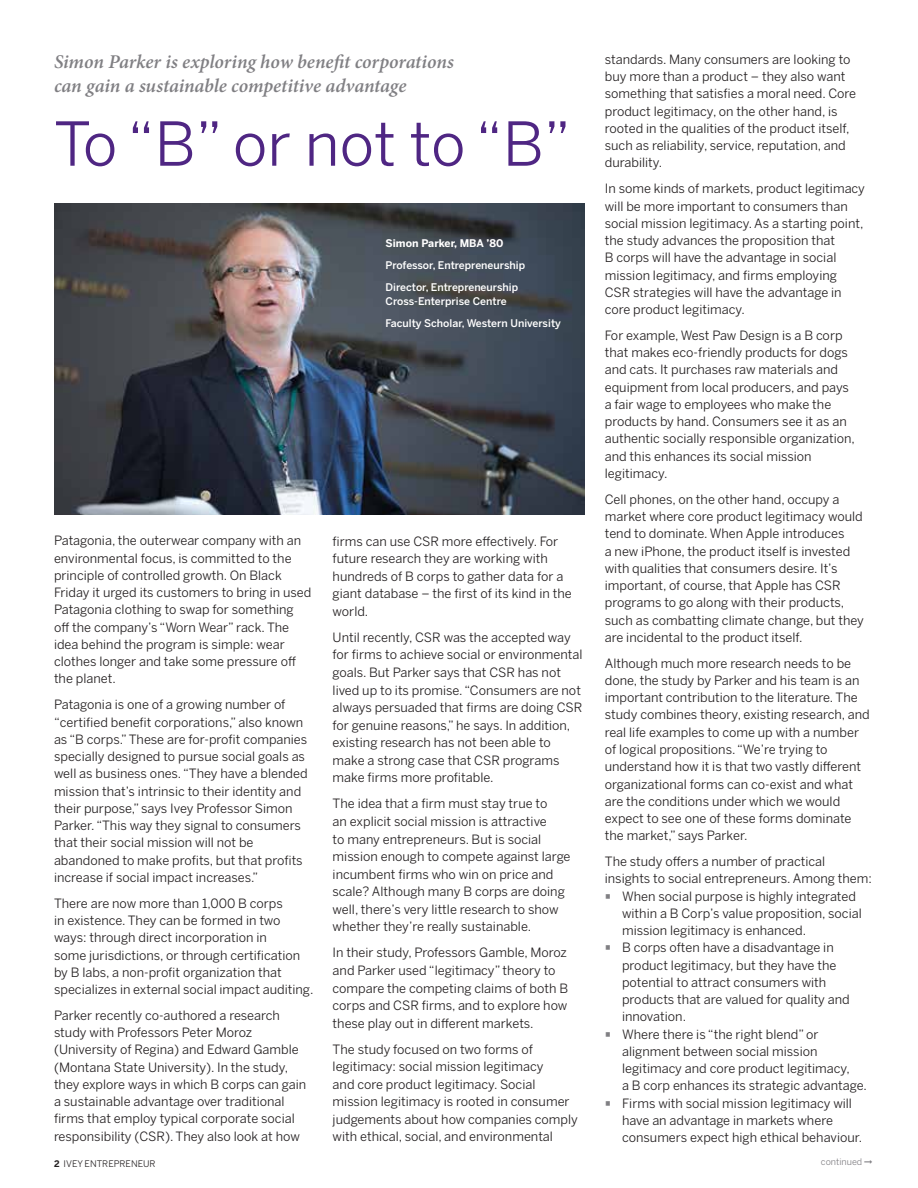
<style>
.page{position:relative;width:918px;height:1188px;background:#fff}
.page>*{position:absolute;margin:0;border:0;box-sizing:border-box;transform-origin:0 0}
.t1{font:60px "Benton Sans";color:#4f2683}
.t2{font:italic 600 19.5px/24px "Minion Pro";letter-spacing:-.005em;color:#807f83}
.t3{font:12.75px/17.2px "Benton Sans";color:#231f20}
.t4{font:500 10.5px/22.2px "Benton Sans";color:#fff}
.t5{font:700 10.5px "Benton Sans";color:#fff}
.t6{font:9px "Benton Sans";color:#231f20}
.t7{font:9px "Benton Sans";color:#807f83}
.s1{font-weight:700}
.s2{font-family:"Glypha LT Std";font-weight:300;color:#807f83}
</style>
<div class="page">
<img style="left:54px;top:204px;width:531px;height:310px">
<h2 class="t2" style="left:54px;top:50px;width:401px">Simon Parker is exploring how benefit corporations can gain a sustainable competitive advantage</h2>
<h1 class="t1" style="left:54px;top:108px;width:519px">To “B” or not to “B”</h1>
<p class="t5" style="left:386px;top:237px;width:119px">Simon Parker, MBA ’80</p>
<p class="t4" style="left:386px;top:254px;width:141px">Professor, Entrepreneurship<br>Director, Entrepreneurship</p>
<p class="t4" style="left:386px;top:290px;width:177px">Cross-Enterprise Centre<br>Faculty Scholar, Western University</p>
<p class="t3" style="left:54px;top:532px;width:259px">Patagonia, the outerwear company with an environmental focus, is committed to the principle of controlled growth. On Black Friday it urged its customers to bring in used Patagonia clothing to swap for something off the company’s “Worn Wear” rack. The idea behind the program is simple: wear clothes longer and take some pressure off the planet.</p>
<p class="t3" style="left:54px;top:696px;width:255px">Patagonia is one of a growing number of “certified benefit corporations,” also known as “B corps.” These are for-profit companies specially designed to pursue social goals as well as business ones. “They have a blended mission that’s intrinsic to their identity and their purpose,” says Ivey Professor Simon Parker. “This way they signal to consumers that their social mission will not be abandoned to make profits, but that profits increase if social impact increases.”</p>
<p class="t3" style="left:54px;top:894px;width:261px">There are now more than 1,000 B corps<br>in existence. They can be formed in two ways: through direct incorporation in<br>some jurisdictions, or through certification by B labs, a non-profit organization that specializes in external social impact auditing.</p>
<p class="t3" style="left:54px;top:1007px;width:254px">Parker recently co-authored a research study with Professors Peter Moroz (University of Regina) and Edward Gamble (Montana State University). In the study, they explore ways in which B corps can gain a sustainable advantage over traditional firms that employ typical corporate social responsibility (CSR). They also look at how</p>
<p class="t6" style="left:54px;top:1159px;width:103px"><span class="s1">2</span> IVEY ENTREPRENEUR</p>
<p class="t3" style="left:333px;top:532px;width:241px">firms can use CSR more effectively. For future research they are working with hundreds of B corps to gather data for a giant database – the first of its kind in the world.</p>
<p class="t3" style="left:333px;top:628px;width:251px">Until recently, CSR was the accepted way for firms to achieve social or environmental goals. But Parker says that CSR has not lived up to its promise. “Consumers are not always persuaded that firms are doing CSR for genuine reasons,” he says. In addition, existing research has not been able to make a strong case that CSR programs make firms more profitable.</p>
<p class="t3" style="left:333px;top:795px;width:239px">The idea that a firm must stay true to<br>an explicit social mission is attractive<br>to many entrepreneurs. But is social mission enough to compete against large incumbent firms who win on price and scale? Although many B corps are doing well, there’s very little research to show whether they’re really sustainable.</p>
<p class="t3" style="left:333px;top:944px;width:237px">In their study, Professors Gamble, Moroz and Parker used “legitimacy” theory to compare the competing claims of both B corps and CSR firms, and to explore how these play out in different markets.</p>
<p class="t3" style="left:333px;top:1040px;width:247px">The study focused on two forms of legitimacy: social mission legitimacy<br>and core product legitimacy. Social mission legitimacy is rooted in consumer judgements about how companies comply with ethical, social, and environmental</p>
<p class="t3" style="left:605px;top:50px;width:253px">standards. Many consumers are looking to buy more than a product – they also want something that satisfies a moral need. Core product legitimacy, on the other hand, is rooted in the qualities of the product itself, such as reliability, service, reputation, and durability.</p>
<p class="t3" style="left:605px;top:180px;width:262px">In some kinds of markets, product legitimacy will be more important to consumers than social mission legitimacy. As a starting point, the study advances the proposition that<br>B corps will have the advantage in social mission legitimacy, and firms employing CSR strategies will have the advantage in core product legitimacy.</p>
<p class="t3" style="left:605px;top:327px;width:252px">For example, West Paw Design is a B corp that makes eco-friendly products for dogs and cats. It purchases raw materials and equipment from local producers, and pays a fair wage to employees who make the products by hand. Consumers see it as an authentic socially responsible organization, and this enhances its social mission legitimacy.</p>
<p class="t3" style="left:605px;top:490px;width:261px">Cell phones, on the other hand, occupy a market where core product legitimacy would tend to dominate. When Apple introduces<br>a new iPhone, the product itself is invested with qualities that consumers desire. It’s important, of course, that Apple has CSR programs to go along with their products, such as combatting climate change, but they are incidental to the product itself.</p>
<p class="t3" style="left:605px;top:654px;width:266px">Although much more research needs to be done, the study by Parker and his team is an important contribution to the literature. The study combines theory, existing research, and real life examples to come up with a number of logical propositions. “We’re trying to understand how it is that two vastly different organizational forms can co-exist and what are the conditions under which we would expect to see one of these forms dominate the market,” says Parker.</p>
<p class="t3" style="left:605px;top:853px;width:269px">The study offers a number of practical insights to social entrepreneurs. Among them:</p>
<p class="t3" style="left:622px;top:887px;width:241px;text-indent:-17px"><span class="s2">•</span> When social purpose is highly integrated within a B Corp’s value proposition, social mission legitimacy is enhanced.</p>
<p class="t3" style="left:622px;top:939px;width:229px;text-indent:-17px"><span class="s2">•</span> B corps often have a disadvantage in product legitimacy, but they have the potential to attract consumers with products that are valued for quality and innovation.</p>
<p class="t3" style="left:622px;top:1025px;width:246px;text-indent:-17px"><span class="s2">•</span> Where there is “the right blend” or alignment between social mission legitimacy and core product legitimacy,<br>a B corp enhances its strategic advantage.</p>
<p class="t3" style="left:622px;top:1094px;width:242px;text-indent:-17px"><span class="s2">•</span> Firms with social mission legitimacy will have an advantage in markets where consumers expect high ethical behaviour.</p>
<p class="t7" style="left:821px;top:1156px;width:53px">continued ➞</p>
</div>
